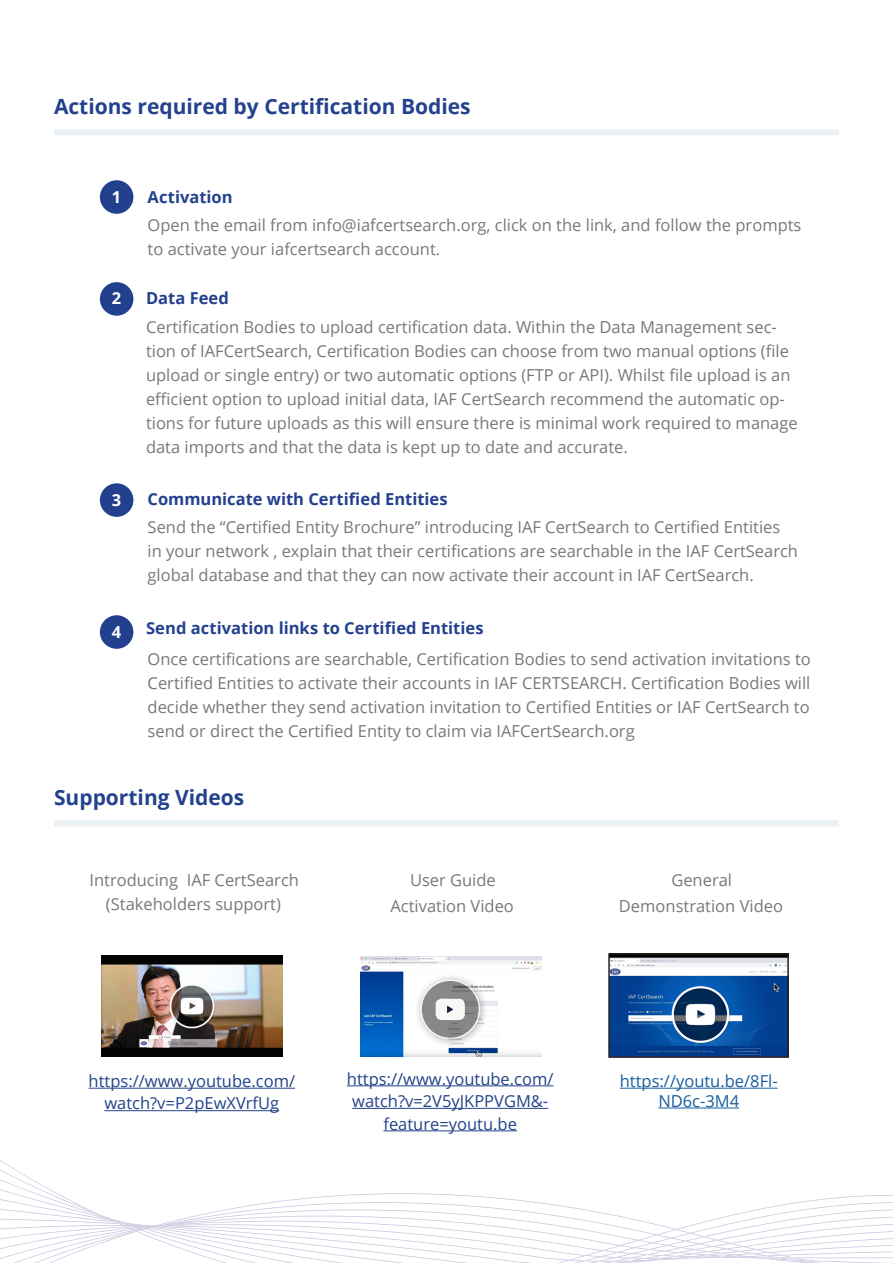
<style>
.page{position:relative;width:893px;height:1263px;background:#fff}
.page>*{position:absolute;margin:0;border:0;box-sizing:border-box;transform-origin:0 0}
.t1{font:700 21px "Open Sans";color:#23418e}
.body{font:16.5px/24px "Open Sans";color:#76787b}
.t2{font:16.5px/22.5px "Open Sans";color:#234389;text-align:center}
.body-2{font:700 16.5px "Open Sans";color:#23408f}
.Caption_Heading{font:16.5px/19.8px "Open Sans";color:#175d9e;text-align:center}
.body-3{font:700 16.5px "Open Sans";color:#fff}
</style>
<div class="page">
<div style="left:54px;top:129px;width:785px;height:6px;background:#eaf1f5"></div>
<div style="left:98px;top:178px;width:38px;height:38px;background:#23408f;border-radius:50%"></div>
<div style="left:95px;top:176px;width:43px;height:42px;border:4px solid #fff;border-radius:50%"></div>
<svg style="left:0;top:1175px;width:893px;height:88px"></svg>
<div style="left:54px;top:820px;width:785px;height:6px;background:#eaf1f5"></div>
<img style="left:102px;top:955px;width:181px;height:101px">
<hr style="left:89px;top:1088px;width:206px;height:1px;background:#234389">
<hr style="left:104px;top:1110px;width:175px;height:1px;background:#234389">
<hr style="left:347px;top:1085px;width:206px;height:1px;background:#234389">
<hr style="left:352px;top:1108px;width:196px;height:1px;background:#234389">
<hr style="left:383px;top:1130px;width:134px;height:1px;background:#234389">
<img style="left:361px;top:956px;width:180px;height:100px">
<div style="left:414px;top:973px;width:75px;height:75px;background:#231f20;opacity:.75"></div>
<svg style="left:421px;top:980px;width:58px;height:58px;fill:#888"></svg>
<div style="left:420px;top:979px;width:60px;height:60px;border:2px solid #eaf1f5;border-radius:50%"></div>
<div style="left:436px;top:999px;width:29px;height:21px;background:#f8f8f7;border-radius:6px"></div>
<svg style="left:447px;top:1005px;width:6px;height:8px"></svg>
<img style="left:611px;top:956px;width:175px;height:99px">
<div style="left:608px;top:953px;width:181px;height:105px;border:2px solid #231f20"></div>
<hr style="left:620px;top:1088px;width:158px;height:1px;background:#175d9e">
<hr style="left:658px;top:1107px;width:81px;height:1px;background:#175d9e">
<div style="left:98px;top:280px;width:38px;height:38px;background:#23408f;border-radius:50%"></div>
<div style="left:95px;top:278px;width:43px;height:42px;border:4px solid #fff;border-radius:50%"></div>
<div style="left:98px;top:481px;width:38px;height:38px;background:#23408f;border-radius:50%"></div>
<div style="left:95px;top:479px;width:43px;height:42px;border:4px solid #fff;border-radius:50%"></div>
<div style="left:98px;top:613px;width:38px;height:38px;background:#23408f;border-radius:50%"></div>
<div style="left:95px;top:611px;width:43px;height:42px;border:4px solid #fff;border-radius:50%"></div>
<p class="t1" style="left:54px;top:91px;width:418px">Actions required by Certification Bodies</p>
<p class="body-3" style="left:112px;top:185px;width:11px">1</p>
<p class="body-2" style="left:148px;top:185px;width:87px">Activation</p>
<p class="body" style="left:148px;top:213px;width:655px">Open the email from info@iafcertsearch.org, click on the link, and follow the prompts to activate your iafcertsearch account.</p>
<p class="body-3" style="left:112px;top:287px;width:11px">2</p>
<p class="body-2" style="left:146px;top:287px;width:84px">Data Feed</p>
<p class="body" style="left:146px;top:314px;width:653px">Certification Bodies to upload certification data. Within the Data Management sec&shy;tion of IAFCertSearch, Certification Bodies can choose from two manual options (file upload or single entry) or two automatic options (FTP or API). Whilst file upload is an efficient option to upload initial data, IAF CertSearch recommend the automatic op&shy;tions for future uploads as this will ensure there is minimal work required to manage data imports and that the data is kept up to date and accurate.</p>
<p class="body-3" style="left:112px;top:488px;width:11px">3</p>
<p class="body-2" style="left:148px;top:487px;width:302px">Communicate with Certified Entities</p>
<p class="body" style="left:148px;top:515px;width:652px">Send the “Certified Entity Brochure” introducing IAF CertSearch to Certified Entities in your network , explain that their certifications are searchable in the IAF CertSearch global database and that they can now activate their account in IAF CertSearch.</p>
<p class="body-3" style="left:112px;top:620px;width:11px">4</p>
<p class="body-2" style="left:146px;top:617px;width:339px">Send activation links to Certified Entities</p>
<p class="body" style="left:148px;top:647px;width:665px;text-align:justify">Once certifications are searchable, Certification Bodies to send activation invitations to Certified Entities to activate their accounts in IAF CERTSEARCH. Certification Bodies will decide whether they send activation invitation to Certified Entities or IAF CertSearch to send or direct the Certified Entity to claim via IAFCertSearch.org</p>
<p class="t1" style="left:54px;top:782px;width:192px">Supporting Videos</p>
<p class="body" style="left:89px;top:868px;width:211px;text-align:center">Introducing IAF CertSearch (Stakeholders support)</p>
<p class="body" style="left:410px;top:868px;width:87px">User Guide</p>
<p class="body" style="left:390px;top:893px;width:125px">Activation Video</p>
<p class="t2" style="left:89px;top:1069px;width:208px">https://www.youtube.com/ watch?v=P2pEwXVrfUg</p>
<p class="t2" style="left:347px;top:1067px;width:208px">https://www.youtube.com/ watch?v=2V5yJKPPVGM&amp;- feature=youtu.be</p>
<p class="body" style="left:619px;top:867px;width:166px;line-height:25.5px;text-align:center">General<br>Demonstration Video</p>
<p class="Caption_Heading" style="left:620px;top:1071px;width:159px">https://youtu.be/8Fl-<br>ND6c-3M4</p>
</div>
